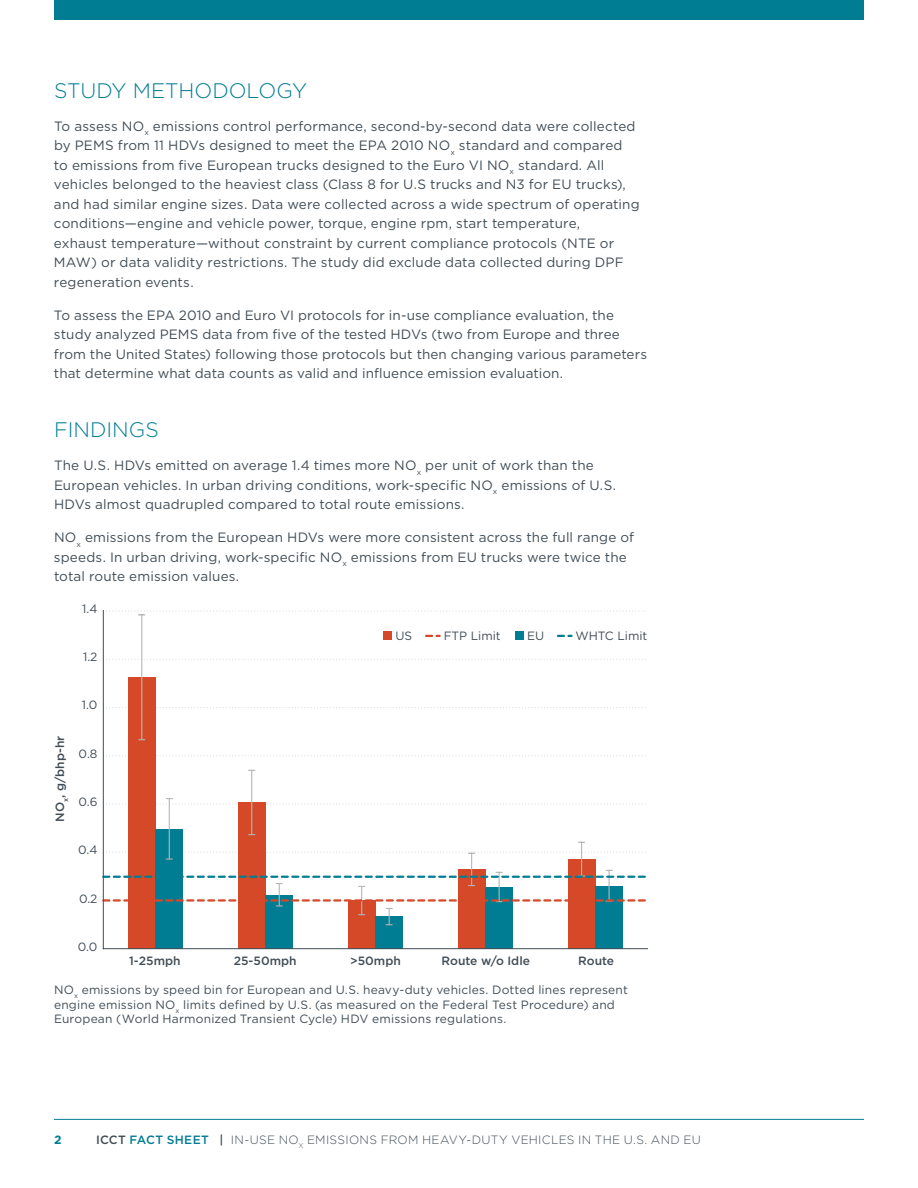
<style>
.page{position:relative;width:918px;height:1188px;background:#fff}
.page>*{position:absolute;margin:0;border:0;box-sizing:border-box;transform-origin:0 0}
.t1{font:300 21px "Gotham";color:#007d93}
.t2{font:13.5px/19.5px "Gotham";letter-spacing:.01em;color:#414d56}
.t3{font:12px/14.4px "Gotham";letter-spacing:.015em;color:#414d56}
.t4{font:300 12px "Gotham";letter-spacing:.025em;color:#414d56}
.t5{font:500 12px "Gotham";color:#414d56}
.t6{font:700 12px "Gotham";color:#007d93}
.s1{font-weight:500}
.s2{font-weight:500;color:#007d93}
</style>
<div class="page">
<hr style="left:54px;top:1119px;width:810px;height:1px;background:#007d93">
<div style="left:54px;top:0;width:810px;height:20px;background:#007d93"></div>
<svg style="left:106px;top:755px;width:540px;height:1px"></svg>
<svg style="left:106px;top:707px;width:540px;height:1px"></svg>
<svg style="left:106px;top:659px;width:540px;height:1px"></svg>
<div style="left:128px;top:677px;width:28px;height:272px;background:#d54929"></div>
<div style="left:238px;top:802px;width:27px;height:147px;background:#d54929"></div>
<div style="left:348px;top:901px;width:27px;height:48px;background:#d54929"></div>
<div style="left:458px;top:869px;width:27px;height:80px;background:#d54929"></div>
<div style="left:568px;top:859px;width:27px;height:90px;background:#d54929"></div>
<div style="left:156px;top:829px;width:27px;height:120px;background:#007d93"></div>
<div style="left:265px;top:895px;width:28px;height:54px;background:#007d93"></div>
<div style="left:375px;top:917px;width:28px;height:32px;background:#007d93"></div>
<div style="left:485px;top:887px;width:28px;height:62px;background:#007d93"></div>
<div style="left:595px;top:886px;width:28px;height:63px;background:#007d93"></div>
<hr style="left:141px;top:615px;width:1px;height:125px;background:#b3b8bb">
<hr style="left:251px;top:770px;width:1px;height:65px;background:#b3b8bb">
<hr style="left:471px;top:853px;width:1px;height:33px;background:#b3b8bb">
<hr style="left:581px;top:842px;width:1px;height:34px;background:#b3b8bb">
<hr style="left:169px;top:799px;width:1px;height:60px;background:#b3b8bb">
<svg style="left:106px;top:610px;width:540px;height:6px"></svg>
<svg style="left:106px;top:852px;width:540px;height:8px"></svg>
<svg style="left:106px;top:798px;width:540px;height:7px"></svg>
<svg style="left:104px;top:870px;width:542px;height:55px"></svg>
<hr style="left:103px;top:610px;width:1px;height:339px;background:#414d56">
<hr style="left:103px;top:948px;width:545px;height:1px;background:#414d56">
<div style="left:383px;top:632px;width:9px;height:8px;background:#d54929"></div>
<svg style="left:426px;top:635px;width:14px;height:2px"></svg>
<div style="left:515px;top:632px;width:9px;height:8px;background:#007d93"></div>
<svg style="left:558px;top:635px;width:14px;height:2px"></svg>
<h1 class="t1" style="left:54px;top:77px;width:255px">STUDY METHODOLOGY</h1>
<p class="t2" style="left:54px;top:116px;width:587px">To assess NO<sub>x</sub> emissions control performance, second-by-second data were collected by PEMS from 11 HDVs designed to meet the EPA 2010 NO<sub>x</sub> standard and compared to emissions from five European trucks designed to the Euro VI NO<sub>x</sub> standard. All vehicles belonged to the heaviest class (Class 8 for U.S trucks and N3 for EU trucks), and had similar engine sizes. Data were collected across a wide spectrum of operating conditions—engine and vehicle power, torque, engine rpm, start temperature,<br>exhaust temperature—without constraint by current compliance protocols (NTE or MAW) or data validity restrictions. The study did exclude data collected during DPF regeneration events.</p>
<p class="t2" style="left:54px;top:305px;width:595px">To assess the EPA 2010 and Euro VI protocols for in-use compliance evaluation, the study analyzed PEMS data from five of the tested HDVs (two from Europe and three from the United States) following those protocols but then changing various parameters that determine what data counts as valid and influence emission evaluation.</p>
<h1 class="t1" style="left:54px;top:417px;width:106px">FINDINGS</h1>
<p class="t2" style="left:54px;top:455px;width:564px">The U.S. HDVs emitted on average 1.4 times more NO<sub>x</sub> per unit of work than the<br>European vehicles. In urban driving conditions, work-specific NO<sub>x</sub> emissions of U.S.<br>HDVs almost quadrupled compared to total route emissions.</p>
<p class="t2" style="left:54px;top:527px;width:582px">NO<sub>x</sub> emissions from the European HDVs were more consistent across the full range of speeds. In urban driving, work-specific NO<sub>x</sub> emissions from EU trucks were twice the total route emission values.</p>
<p class="t3" style="left:82px;top:601px;width:17px">1.4</p>
<p class="t3" style="left:83px;top:649px;width:16px">1.2</p>
<p class="t3" style="left:396px;top:628px;width:18px">US</p>
<p class="t3" style="left:444px;top:628px;width:59px">FTP Limit</p>
<p class="t3" style="left:527px;top:628px;width:19px">EU</p>
<p class="t3" style="left:575px;top:628px;width:73px">WHTC Limit</p>
<p class="t3" style="left:82px;top:698px;width:17px">1.0</p>
<p class="t3" style="left:79px;top:746px;width:20px">0.8</p>
<p class="t3" style="left:78px;top:794px;width:21px">0.6</p>
<p class="t3" style="left:78px;top:843px;width:21px">0.4</p>
<p class="t3" style="left:79px;top:891px;width:20px">0.2</p>
<p class="t3" style="left:78px;top:939px;width:21px">0.0</p>
<p class="t3" style="left:54px;top:983px;width:575px">NO<sub>x</sub> emissions by speed bin for European and U.S. heavy-duty vehicles. Dotted lines represent engine emission NO<sub>x</sub> limits defined by U.S. (as measured on the Federal Test Procedure) and<br>European (World Harmonized Transient Cycle) HDV emissions regulations.</p>
<p class="t5" style="left:52px;top:822px;width:87px;rotate:-90deg">NO<sub>x</sub>, g/bhp-hr</p>
<p class="t5" style="left:129px;top:953px;width:53px">1-25mph</p>
<p class="t5" style="left:234px;top:953px;width:64px">25-50mph</p>
<p class="t5" style="left:350px;top:953px;width:52px">&gt;50mph</p>
<p class="t5" style="left:442px;top:953px;width:90px">Route w/o Idle</p>
<p class="t5" style="left:578px;top:953px;width:37px">Route</p>
<p class="t6" style="left:54px;top:1132px;width:9px">2</p>
<p class="t4" style="left:96px;top:1132px;width:606px"><span class="s1">ICCT</span> <span class="s2">FACT SHEET</span> <span class="s1">|</span> IN-USE NO<sub>X</sub> EMISSIONS FROM HEAVY-DUTY VEHICLES IN THE U.S. AND EU</p>
</div>
